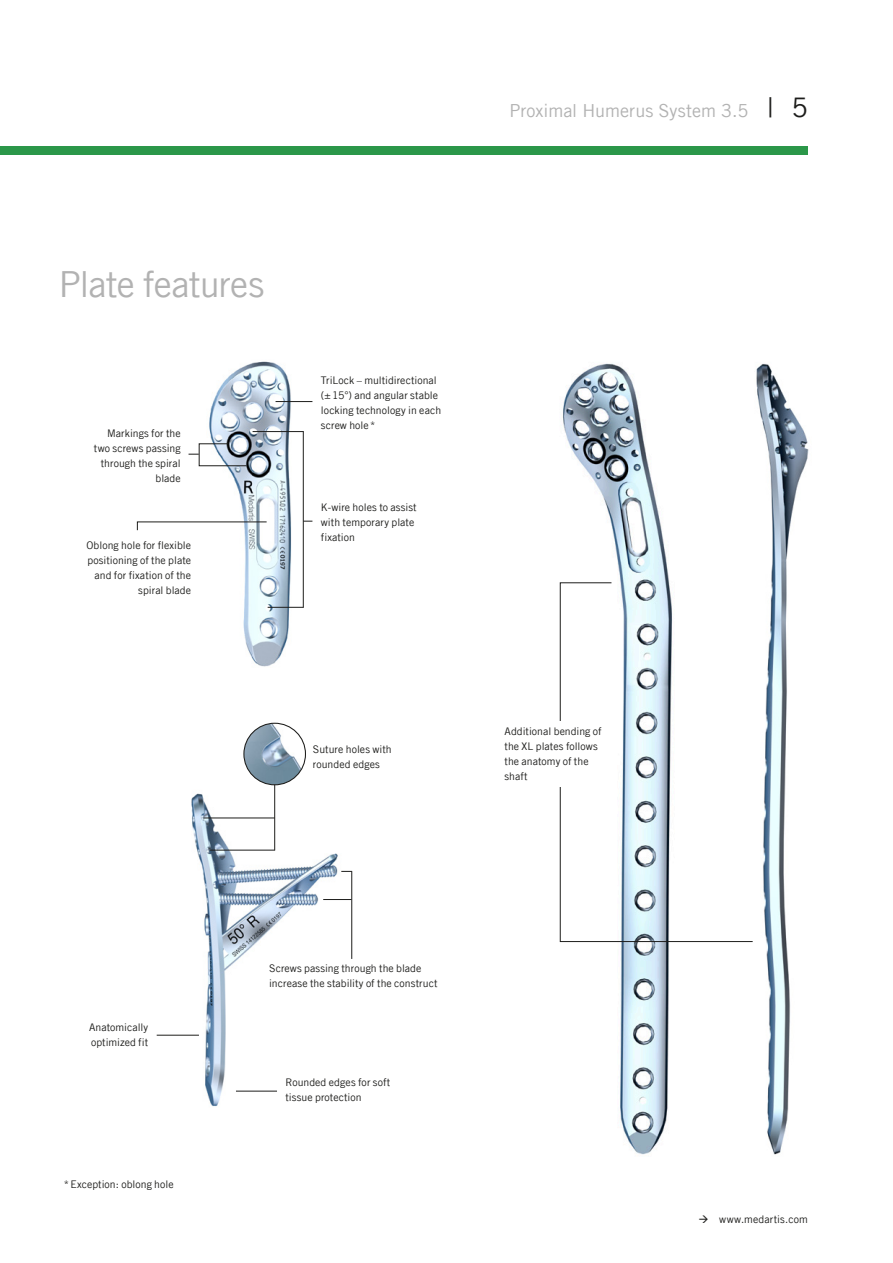
<style>
.page{position:relative;width:893px;height:1263px;background:#fff}
.page>*{position:absolute;margin:0;border:0;box-sizing:border-box;transform-origin:0 0}
._02_Untertitel_24pt{font:36px "Trade Gothic LT Com";letter-spacing:-.025em;color:#b2b2b2}
.t1{font:18px "Trade Gothic LT Com";color:#b2b2b2}
._07_Legende_7pt{font:10.5px/15px "Trade Gothic LT Com";letter-spacing:.005em;color:#1d1d1b}
.s1{font-size:27px;color:#1d1d1b}
</style>
<div class="page">
<img style="left:560px;top:363px;width:146px;height:792px">
<img style="left:716px;top:363px;width:93px;height:792px">
<img style="left:156px;top:785px;width:196px;height:322px">
<img style="left:207px;top:361px;width:90px;height:306px">
<svg style="left:559px;top:582px;width:194px;height:360px"></svg>
<div style="left:0;top:147px;width:808px;height:8px;background:#2b9749"></div>
<hr style="left:236px;top:1091px;width:41px;height:1px;background:#1d1d1b">
<hr style="left:157px;top:1035px;width:42px;height:1px;background:#1d1d1b">
<hr style="left:276px;top:401px;width:36px;height:1px;background:#1d1d1b">
<svg style="left:323px;top:899px;width:28px;height:1px"></svg>
<hr style="left:351px;top:871px;width:1px;height:88px;background:#1d1d1b">
<img style="left:244px;top:723px;width:61px;height:62px;border-radius:31px">
<div style="left:243px;top:723px;width:63px;height:62px;border:1px solid #1d1d1b;border-radius:50%"></div>
<hr style="left:274px;top:784px;width:1px;height:66px;background:#1d1d1b">
<hr style="left:203px;top:817px;width:72px;height:1px;background:#1d1d1b">
<hr style="left:210px;top:850px;width:65px;height:1px;background:#1d1d1b">
<svg style="left:137px;top:521px;width:130px;height:10px"></svg>
<hr style="left:253px;top:431px;width:50px;height:1px;background:#1d1d1b">
<hr style="left:268px;top:607px;width:35px;height:1px;background:#1d1d1b">
<hr style="left:303px;top:431px;width:1px;height:177px;background:#1d1d1b">
<svg style="left:189px;top:443px;width:58px;height:23px"></svg>
<div style="left:505px;top:721px;width:106px;height:66px;background:#fff"></div>
<p class="_02_Untertitel_24pt" style="left:59px;top:262px;width:207px">Plate features</p>
<p class="_07_Legende_7pt" style="left:94px;top:426px;width:88px;text-align:right">Markings for the two screws passing through the spiral blade</p>
<p class="_07_Legende_7pt" style="left:86px;top:537px;width:106px;text-align:right">Oblong hole for flexible positioning of the plate and for fixation of the spiral blade</p>
<p class="_07_Legende_7pt" style="left:321px;top:372px;width:122px">TriLock – multidirectional (±15°) and angular stable locking technology in each screw hole *</p>
<p class="_07_Legende_7pt" style="left:321px;top:499px;width:97px">K-wire holes to assist with temporary plate fixation</p>
<p class="_07_Legende_7pt" style="left:313px;top:741px;width:80px">Suture holes with rounded edges</p>
<h2 class="t1" style="left:509px;top:100px;width:300px">Proximal Humerus System 3.5 <span class="s1">| 5</span></h2>
<p class="_07_Legende_7pt" style="left:505px;top:724px;width:99px">Additional bending of the XL plates follows the anatomy of the shaft</p>
<p class="_07_Legende_7pt" style="left:89px;top:1020px;width:61px">Anatomically optimized fit</p>
<p class="_07_Legende_7pt" style="left:64px;top:1177px;width:111px">*Exception: oblong hole</p>
<p class="_07_Legende_7pt" style="left:269px;top:961px;width:170px">Screws passing through the blade increase the stability of the construct</p>
<p class="_07_Legende_7pt" style="left:285px;top:1075px;width:106px">Rounded edges for soft tissue protection</p>
<p class="_07_Legende_7pt" style="left:698px;top:1212px;width:111px">→ www.medartis.com</p>
</div>
